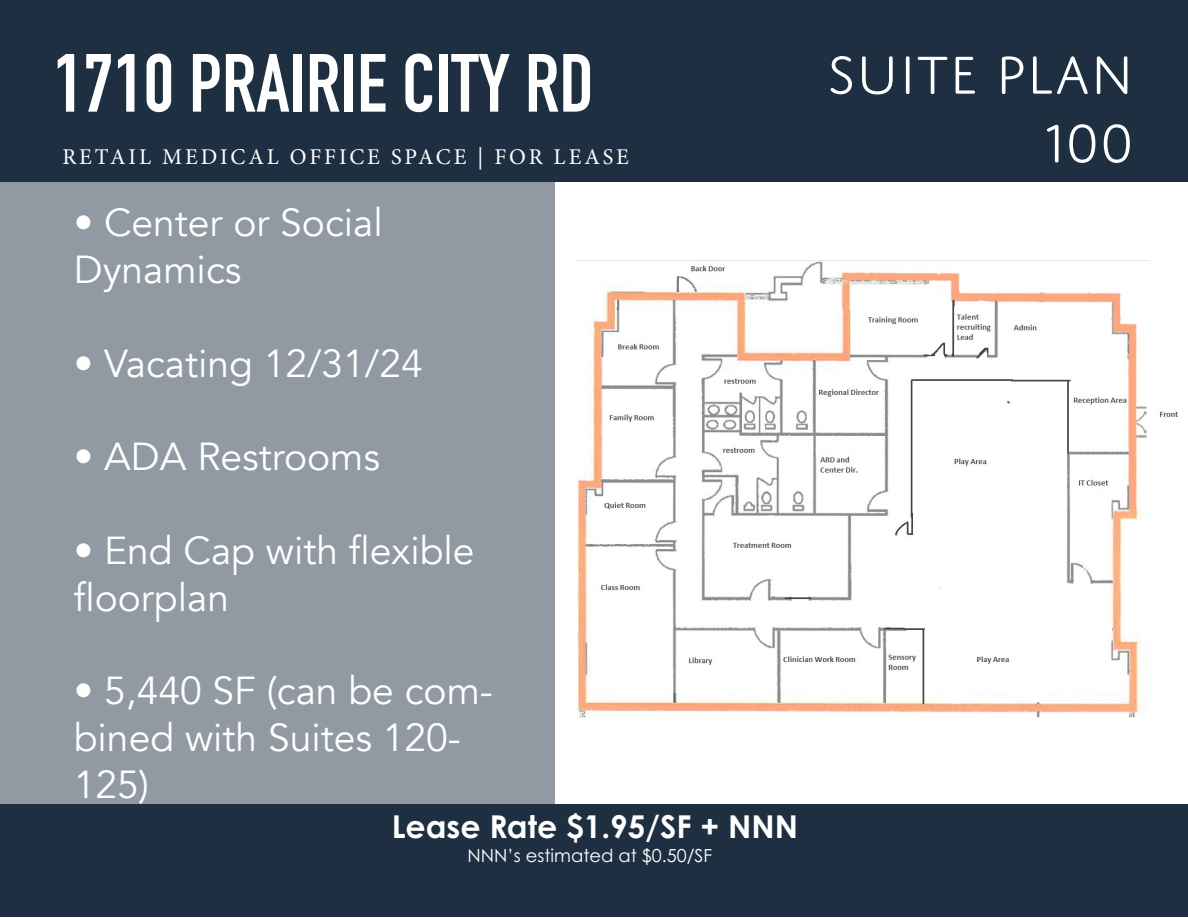
<style>
.page{position:relative;width:1188px;height:918px;background:#fff}
.page>*{position:absolute;margin:0;border:0;box-sizing:border-box;transform-origin:0 0}
.t1{font:700 81px "DIN Condensed";color:#fff}
.t2{font:300 57px "Domus Titling";color:#fff}
.t3{font:39px/46.8px "Avenir";color:#fff}
.t4{font:700 31.5px "Century Gothic Pro";color:#fff}
.t5{font:22.5px "Minion Pro";letter-spacing:.13em;color:#fff}
.t6{font:18px "Century Gothic Pro";color:#fff}
</style>
<div class="page">
<div style="left:0;top:182px;width:554px;height:623px;background:#9199a2"></div>
<div style="left:0;top:1px;width:1188px;height:181px;background:#1d2f41"></div>
<div style="left:0;top:805px;width:1188px;height:112px;background:#1d2f41"></div>
<img style="left:576px;top:260px;width:602px;height:458px">
<p class="t1" style="left:53px;top:29px;width:542px">1710 PRAIRIE CITY RD</p>
<p class="t5" style="left:62px;top:142px;width:568px">RETAIL MEDICAL OFFICE SPACE | FOR LEASE</p>
<p class="t3" style="left:74px;top:200px;width:311px">• Center or Social<br>Dynamics</p>
<p class="t3" style="left:74px;top:340px;width:350px">• Vacating 12/31/24</p>
<p class="t3" style="left:74px;top:434px;width:308px">• ADA Restrooms</p>
<p class="t3" style="left:74px;top:528px;width:402px">• End Cap with flexible floorplan</p>
<p class="t3" style="left:74px;top:668px;width:421px">• 5,440 SF (can be com&shy;bined with Suites 120-<br>125)</p>
<p class="t4" style="left:392px;top:807px;width:408px">Lease Rate $1.95/SF + NNN</p>
<p class="t6" style="left:468px;top:845px;width:246px">NNN’s estimated at $0.50/SF</p>
<p class="t2" style="left:827px;top:44px;width:308px">SUITE PLAN</p>
<p class="t2" style="left:1044px;top:112px;width:91px">100</p>
</div>
